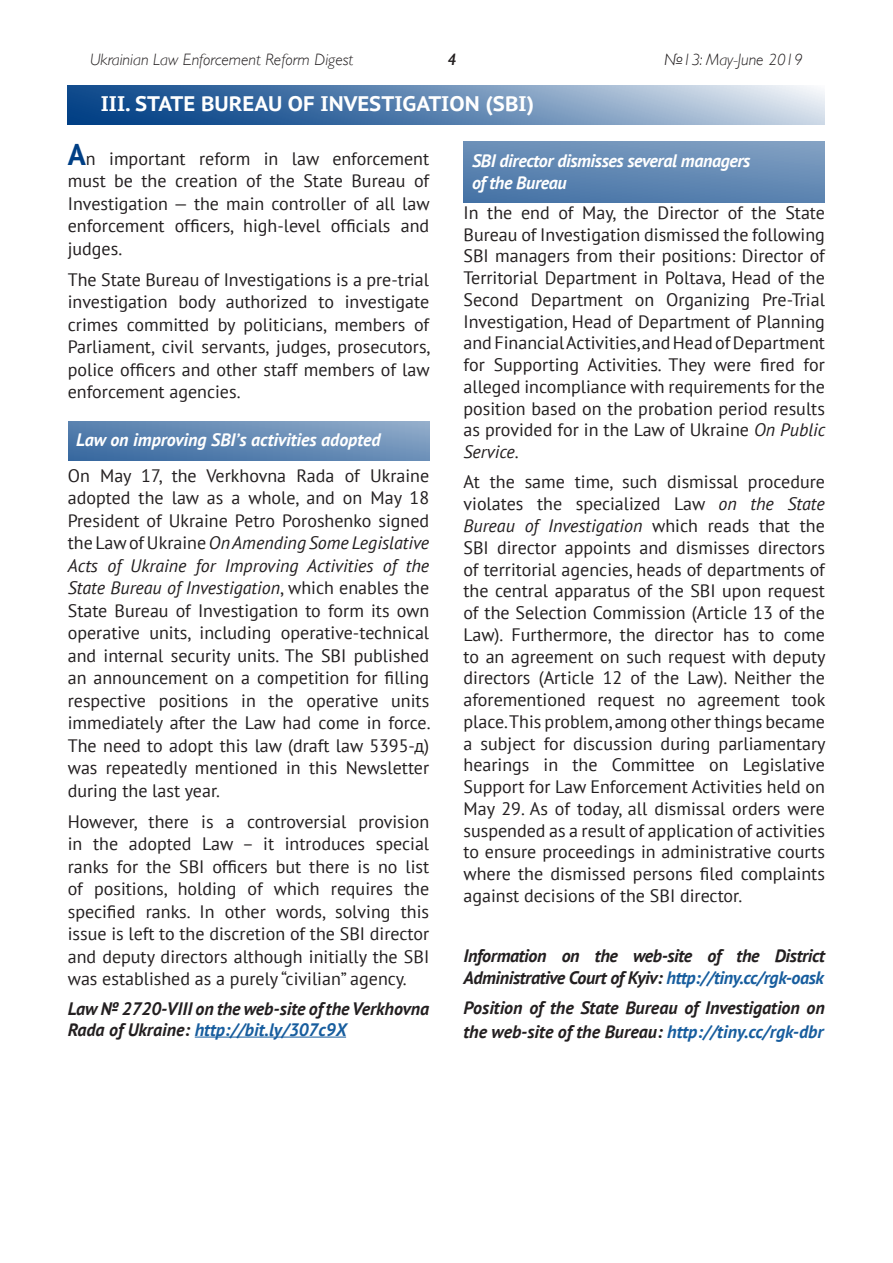
<style>
.page{position:relative;width:893px;height:1263px;background:#fff}
.page>*{position:absolute;margin:0;border:0;box-sizing:border-box;transform-origin:0 0}
.t1{font:700 21px "PT Sans Caption";color:#fff}
.t2{font:18px/22.5px "PT Sans";color:#231f20;text-align:justify}
.t3{font:italic 700 18px/21px "PT Sans";color:#231f20}
.t4{font:italic 700 18px/21.8px "PT Sans";letter-spacing:-.02em;color:#231f20}
.t5{font:italic 700 18px/21.8px "PT Sans";letter-spacing:-.02em;color:#fff}
.t6{font:italic 700 18px "PT Sans";color:#fff}
.t7{font:italic 300 16.5px "Gill Sans";color:#231f20}
.t8{font:italic 600 16.5px "Gill Sans";color:#231f20}
.s1{font-style:italic}
.s2{font-weight:700;font-size:30px;color:#003f85}
.s3{color:#175d9e}
</style>
<div class="page">
<div style="left:463px;top:142px;width:362px;height:61px;background:linear-gradient(to bottom,#7899be,#4e79aa)"></div>
<svg style="left:68px;top:421px;width:361px;height:40px;background:#6389b3"></svg>
<hr style="left:195px;top:1037px;width:151px;height:1px;background:#175d9e">
<svg style="left:68px;top:85px;width:757px;height:40px;background:#698db6"></svg>
<p class="t7" style="left:90px;top:50px;width:265px">Ukrainian Law Enforcement Reform Digest</p>
<p class="t8" style="left:448px;top:50px;width:10px">4</p>
<p class="t7" style="left:664px;top:50px;width:140px">№13: May-June 2019</p>
<p class="t1" style="left:101px;top:89px;width:435px">IІІ. STATE BUREAU OF INVESTIGATION (SBI)</p>
<p class="t5" style="left:472px;top:149px;width:280px">SBI director dismisses several managers of the Bureau</p>
<p class="t2" style="left:463px;top:201px;width:363px;line-height:21.8px">In the end of May, the Director of the State Bureau of Investigation dismissed the following SBI managers from their positions: Director of Territorial Department in Poltava, Head of the Second Department on Organizing Pre-Trial Investigation, Head of Department of Planning and Financial Activities, and Head of Department for Supporting Activities. They were fired for alleged incompliance with requirements for the position based on the probation period results as provided for in the Law of Ukraine <span class="s1">On Public Service</span>.</p>
<p class="t2" style="left:463px;top:471px;width:364px;line-height:21.8px">At the same time, such dismissal procedure violates the specialized Law <span class="s1">on the State Bureau of Investigation</span> which reads that the SBI director appoints and dismisses directors of territorial agencies, heads of departments of the central apparatus of the SBI upon request of the Selection Commission (Article 13 of the Law). Furthermore, the director has to come to an agreement on such request with deputy directors (Article 12 of the Law). Neither the aforementioned request no agreement took place. This problem, among other things became a subject for discussion during parliamentary hearings in the Committee on Legislative Support for Law Enforcement Activities held on May 29. As of today, all dismissal orders were suspended as a result of application of activities to ensure proceedings in administrative courts where the dismissed persons filed complaints against decisions of the SBI director.</p>
<p class="t2" style="left:68px;top:147px;width:363px"><span class="s2">A</span>n important reform in law enforcement must be the creation of the State Bureau of Investigation — the main controller of all law enforcement officers, high-level officials and judges.</p>
<p class="t2" style="left:68px;top:268px;width:364px">The State Bureau of Investigations is a pre-trial investigation body authorized to investigate crimes committed by politicians, members of Parliament, civil servants, judges, prosecutors, police officers and other staff members of law enforcement agencies.</p>
<p class="t6" style="left:76px;top:428px;width:306px">Law on improving SBI’s activities adopted</p>
<p class="t2" style="left:68px;top:464px;width:364px">On May 17, the Verkhovna Rada of Ukraine adopted the law as a whole, and on May 18<br>President of Ukraine Petro Poroshenko signed the Law of Ukraine <span class="s1">On Amending Some Legislative Acts of Ukraine for Improving Activities of the State Bureau of Investigation</span>, which enables the State Bureau of Investigation to form its own operative units, including operative-technical and internal security units. The SBI published an announcement on a competition for filling respective positions in the operative units immediately after the Law had come in force.<br>The need to adopt this law (draft law 5395-д) was repeatedly mentioned in this Newsletter during the last year.</p>
<p class="t2" style="left:68px;top:810px;width:363px">However, there is a controversial provision in the adopted Law – it introduces special ranks for the SBI officers but there is no list of positions, holding of which requires the specified ranks. In other words, solving this issue is left to the discretion of the SBI director and deputy directors although initially the SBI was established as a purely “civilian” agency.</p>
<p class="t3" style="left:68px;top:997px;width:363px">Law № 2720-VIII on the web-site of the Verkhovna<br>Rada of Ukraine: <span class="s3">http://bit.ly/307c9X</span></p>
<p class="t4" style="left:463px;top:945px;width:363px">Information on the web-site of the District<br>Administrative Court of Kyiv: <span class="s3">http://tiny.cc/rgk-oask</span></p>
<p class="t3" style="left:463px;top:996px;width:363px;line-height:24px">Position of the State Bureau of Investigation on the web-site of the Bureau: <span class="s3">http://tiny.cc/rgk-dbr</span></p>
</div>
